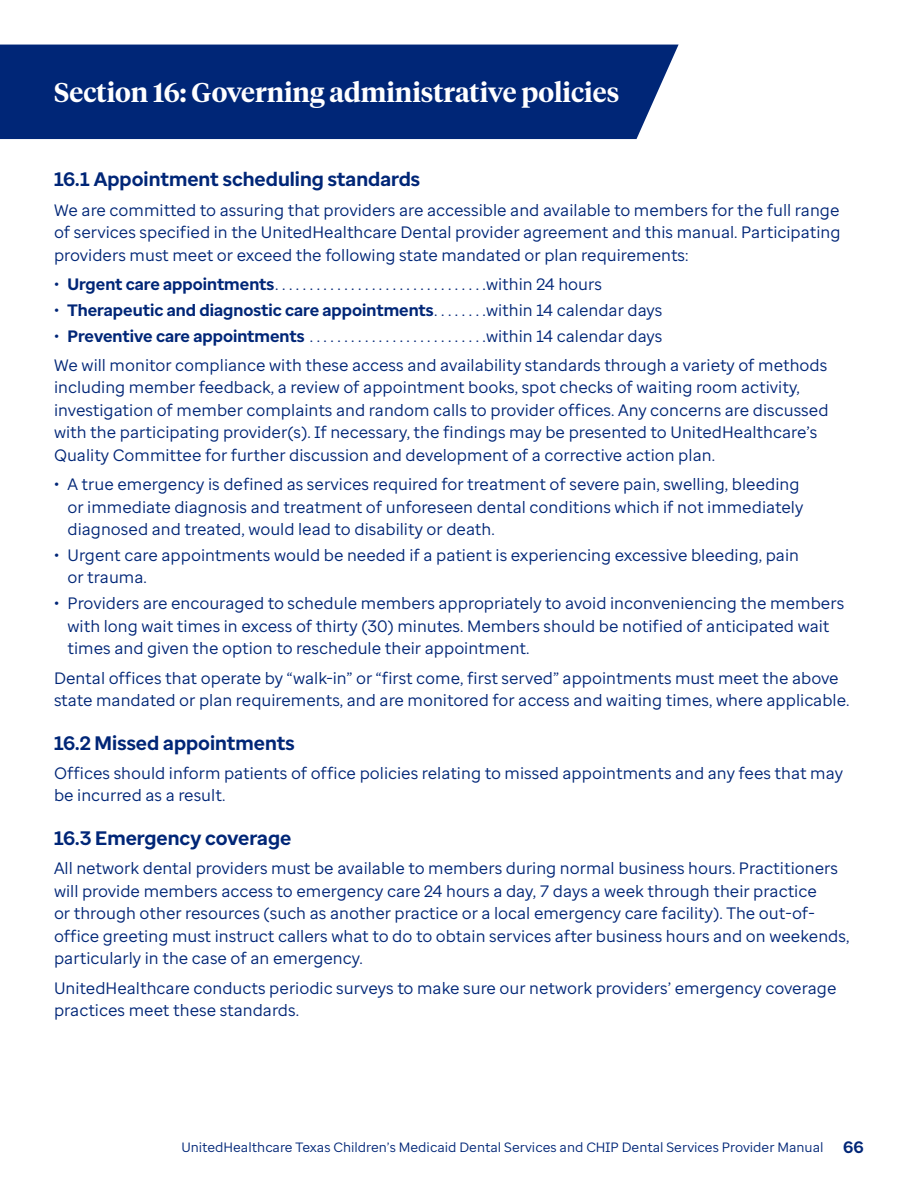
<style>
.page{position:relative;width:918px;height:1188px;background:#fff}
.page>*{position:absolute;margin:0;border:0;box-sizing:border-box;transform-origin:0 0}
.H4_start_new_page_WHITE{font:600 27px "UHC Serif Headline";color:#fff}
.H5-Sans_Enterprise{font:700 19.5px "Enterprise Sans";color:#002677}
.Body-Enterprise_11_15{font:16.5px/22.5px "Enterprise Sans";color:#002677}
.t1{font:700 16.5px "Enterprise Sans";color:#002677}
.t2{font:13.5px "Enterprise Sans";color:#002677}
.s1{font-weight:700}
.s2{font-weight:400}
.s3{font-weight:700;font-size:16.5px}
</style>
<div class="page">
<div style="left:0;top:45px;width:679px;height:94px;background:#002677"></div>
<p class="H4_start_new_page_WHITE" style="left:54px;top:74px;width:567px">Section 16: Governing administrative policies</p>
<p class="H5-Sans_Enterprise" style="left:54px;top:167px;width:368px">16.1 Appointment scheduling standards</p>
<p class="Body-Enterprise_11_15" style="left:54px;top:198px;width:788px;text-align:justify">We are committed to assuring that providers are accessible and available to members for the full range of services specified in the UnitedHealthcare Dental provider agreement and this manual. Participating providers must meet or exceed the following state mandated or plan requirements:</p>
<p class="Body-Enterprise_11_15" style="left:54px;top:273px;width:550px">• <span class="s1">Urgent care appointments</span> . . . . . . . . . . . . . . . . . . . . . . . . . . . . . . within 24 hours</p>
<p class="t1" style="left:54px;top:299px;width:610px"><span class="s2">•</span> Therapeutic and diagnostic care appointments <span class="s2">. . . . . . . within 14 calendar days</span></p>
<p class="Body-Enterprise_11_15" style="left:54px;top:324px;width:610px">• <span class="s1">Preventive care appointments</span> . . . . . . . . . . . . . . . . . . . . . . . . . within 14 calendar days</p>
<p class="Body-Enterprise_11_15" style="left:54px;top:354px;width:776px">We will monitor compliance with these access and availability standards through a variety of methods including member feedback, a review of appointment books, spot checks of waiting room activity, investigation of member complaints and random calls to provider offices. Any concerns are discussed with the participating provider(s). If necessary, the findings may be presented to UnitedHealthcare’s Quality Committee for further discussion and development of a corrective action plan.</p>
<p class="Body-Enterprise_11_15" style="left:68px;top:473px;width:737px;text-indent:-14px">• A true emergency is defined as services required for treatment of severe pain, swelling, bleeding or immediate diagnosis and treatment of unforeseen dental conditions which if not immediately diagnosed and treated, would lead to disability or death.</p>
<p class="Body-Enterprise_11_15" style="left:68px;top:544px;width:733px;text-indent:-14px">• Urgent care appointments would be needed if a patient is experiencing excessive bleeding, pain or trauma.</p>
<p class="Body-Enterprise_11_15" style="left:68px;top:592px;width:778px;text-indent:-14px">• Providers are encouraged to schedule members appropriately to avoid inconveniencing the members with long wait times in excess of thirty (30) minutes. Members should be notified of anticipated wait times and given the option to reschedule their appointment.</p>
<p class="Body-Enterprise_11_15" style="left:54px;top:666px;width:795px">Dental offices that operate by “walk-in” or “first come, first served” appointments must meet the above state mandated or plan requirements, and are monitored for access and waiting times, where applicable.</p>
<p class="H5-Sans_Enterprise" style="left:54px;top:730px;width:242px">16.2 Missed appointments</p>
<p class="Body-Enterprise_11_15" style="left:54px;top:762px;width:791px">Offices should inform patients of office policies relating to missed appointments and any fees that may be incurred as a result.</p>
<p class="H5-Sans_Enterprise" style="left:54px;top:825px;width:239px">16.3 Emergency coverage</p>
<p class="Body-Enterprise_11_15" style="left:54px;top:857px;width:797px">All network dental providers must be available to members during normal business hours. Practitioners will provide members access to emergency care 24 hours a day, 7 days a week through their practice<br>or through other resources (such as another practice or a local emergency care facility). The out-of&shy;office greeting must instruct callers what to do to obtain services after business hours and on weekends, particularly in the case of an emergency.</p>
<p class="Body-Enterprise_11_15" style="left:54px;top:976px;width:784px">UnitedHealthcare conducts periodic surveys to make sure our network providers’ emergency coverage practices meet these standards.</p>
<p class="t2" style="left:181px;top:1138px;width:684px">UnitedHealthcare Texas Children’s Medicaid Dental Services and CHIP Dental Services Provider Manual <span class="s3">66</span></p>
</div>
